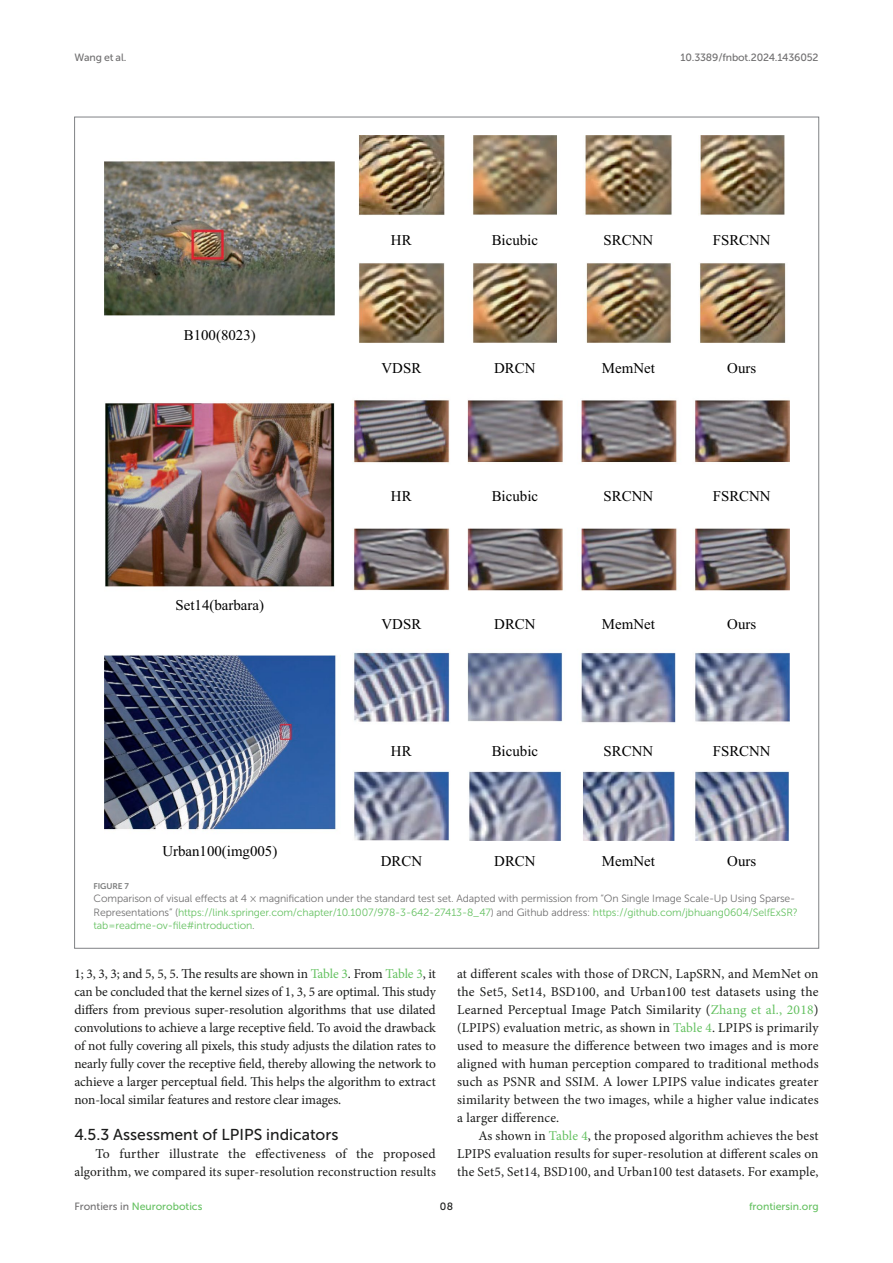
<style>
.page{position:relative;width:893px;height:1263px;background:#fff}
.page>*{position:absolute;margin:0;border:0;box-sizing:border-box;transform-origin:0 0}
.HEAD_3{font:15.75px "Museo Sans 500";color:#1b1c1b}
.t1{font:14.85px "Times New Roman";color:#000}
.TEXT_FLUSH{font:13.5px/18px "Minion Pro";letter-spacing:.01em;color:#1b1c1b;text-align:justify}
.TEXT{font:13.5px/18px "Minion Pro";letter-spacing:.015em;color:#1b1c1b;text-align:justify}
.FIG_LEG{font:10.5px/13.5px "Museo Sans 300";letter-spacing:-.01em;color:#706f70}
.t2{font:10.5px "Museo Sans 500";color:#65c161}
.t3{font:10.5px "Museo Sans 500";letter-spacing:-.015em;color:#706f70}
.t4{font:10.5px "Museo Sans 500";color:#1b1c1b}
.FIG_HD{font:8.25px "Museo Sans 700";letter-spacing:-.01em;color:#7e7f7f}
.s1{color:#65c161}
.s2{color:#706f70}
</style>
<div class="page">
<img style="left:104px;top:136px;width:685px;height:704px">
<p class="t3" style="left:74px;top:51px;width:53px">Wang et al.</p>
<p class="t3" style="left:681px;top:51px;width:139px">10.3389/fnbot.2024.1436052</p>
<p class="t1" style="left:184px;top:325px;width:73px">B100(8023)</p>
<p class="t1" style="left:176px;top:595px;width:90px">Set14(barbara)</p>
<p class="t1" style="left:162px;top:841px;width:117px">Urban100(img005)</p>
<p class="t1" style="left:391px;top:230px;width:22px">HR</p>
<p class="t1" style="left:492px;top:230px;width:48px">Bicubic</p>
<p class="t1" style="left:604px;top:230px;width:51px">SRCNN</p>
<p class="t1" style="left:713px;top:230px;width:59px">FSRCNN</p>
<p class="t1" style="left:381px;top:358px;width:41px">VDSR</p>
<p class="t1" style="left:494px;top:358px;width:43px">DRCN</p>
<p class="t1" style="left:602px;top:358px;width:54px">MemNet</p>
<p class="t1" style="left:727px;top:358px;width:31px">Ours</p>
<p class="t1" style="left:391px;top:485px;width:22px">HR</p>
<p class="t1" style="left:492px;top:485px;width:48px">Bicubic</p>
<p class="t1" style="left:604px;top:485px;width:51px">SRCNN</p>
<p class="t1" style="left:713px;top:485px;width:59px">FSRCNN</p>
<p class="t1" style="left:382px;top:613px;width:41px">VDSR</p>
<p class="t1" style="left:494px;top:613px;width:43px">DRCN</p>
<p class="t1" style="left:602px;top:613px;width:54px">MemNet</p>
<p class="t1" style="left:727px;top:613px;width:31px">Ours</p>
<p class="t1" style="left:391px;top:741px;width:22px">HR</p>
<p class="t1" style="left:492px;top:741px;width:48px">Bicubic</p>
<p class="t1" style="left:604px;top:741px;width:51px">SRCNN</p>
<p class="t1" style="left:713px;top:741px;width:59px">FSRCNN</p>
<p class="t1" style="left:381px;top:850px;width:43px">DRCN</p>
<p class="t1" style="left:494px;top:850px;width:43px">DRCN</p>
<p class="t1" style="left:602px;top:850px;width:54px">MemNet</p>
<p class="t1" style="left:727px;top:850px;width:31px">Ours</p>
<p class="FIG_HD" style="left:94px;top:881px;width:37px">FIGURE 7</p>
<p class="FIG_LEG" style="left:94px;top:892px;width:706px">Comparison of visual effects at 4 × magnification under the standard test set. Adapted with permission from “On Single Image Scale-Up Using Sparse-<br>Representations” (<span class="s1">https://link.springer.com/chapter/10.1007/978-3-642-27413-8_47</span>) and Github address: <span class="s1">https://github.com/jbhuang0604/SelfExSR? tab=readme-ov-file#introduction</span>.</p>
<p class="TEXT_FLUSH" style="left:74px;top:965px;width:363px">1; 3, 3, 3; and 5, 5, 5. The results are shown in <span class="s1">Table 3</span>. From <span class="s1">Table 3</span>, it can be concluded that the kernel sizes of 1, 3, 5 are optimal. This study differs from previous super-resolution algorithms that use dilated convolutions to achieve a large receptive field. To avoid the drawback of not fully covering all pixels, this study adjusts the dilation rates to nearly fully cover the receptive field, thereby allowing the network to achieve a larger perceptual field. This helps the algorithm to extract non-local similar features and restore clear images.</p>
<p class="HEAD_3" style="left:74px;top:1126px;width:266px">4.5.3 Assessment of LPIPS indicators</p>
<p class="TEXT_FLUSH" style="left:74px;top:1145px;width:363px;text-align:right">To further illustrate the effectiveness of the proposed algorithm, we compared its super-resolution reconstruction results</p>
<p class="TEXT_FLUSH" style="left:457px;top:965px;width:363px">at different scales with those of DRCN, LapSRN, and MemNet on the Set5, Set14, BSD100, and Urban100 test datasets using the Learned Perceptual Image Patch Similarity (<span class="s1">Zhang et al., 2018</span>) (LPIPS) evaluation metric, as shown in <span class="s1">Table 4</span>. LPIPS is primarily used to measure the difference between two images and is more aligned with human perception compared to traditional methods such as PSNR and SSIM. A lower LPIPS value indicates greater similarity between the two images, while a higher value indicates a larger difference.</p>
<p class="TEXT" style="left:457px;top:1127px;width:363px;text-indent:21px">As shown in <span class="s1">Table 4</span>, the proposed algorithm achieves the best LPIPS evaluation results for super-resolution at different scales on the Set5, Set14, BSD100, and Urban100 test datasets. For example,</p>
<p class="t2" style="left:74px;top:1200px;width:130px"><span class="s2">Frontiers in</span> Neurorobotics</p>
<p class="t4" style="left:440px;top:1200px;width:15px">08</p>
<p class="t2" style="left:749px;top:1200px;width:71px">frontiersin.org</p>
</div>
